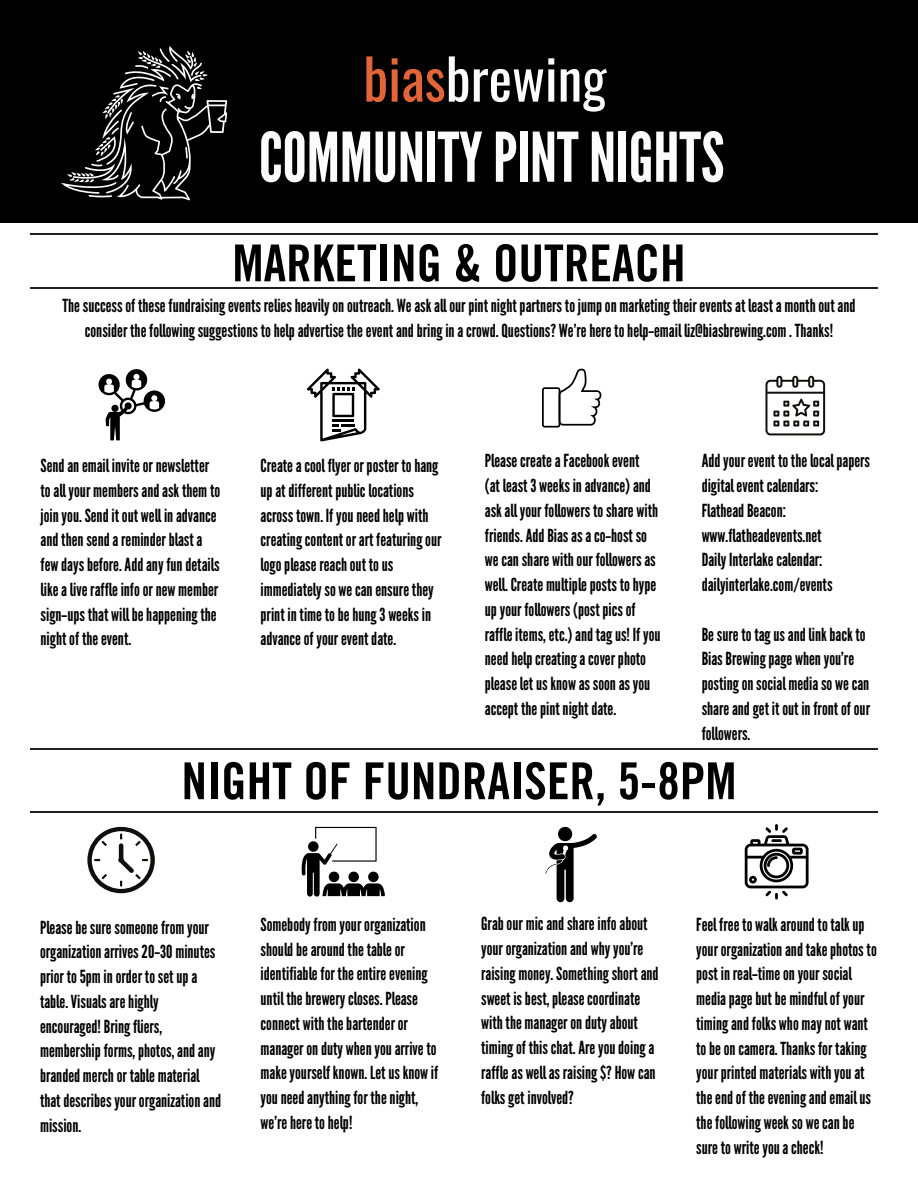
<style>
.page{position:relative;width:918px;height:1188px;background:#fff}
.page>*{position:absolute;margin:0;border:0;box-sizing:border-box;transform-origin:0 0}
.t1{font:68.25px "Warsaw Gothic";color:#fcfcfc}
.t2{font:55.8px "Oswald";color:#fcfcfc}
.t3{font:51px "Trade Gothic LT Pro Bd Cn 20";color:#000}
.t4{font:18px/24.8px "Warsaw Gothic";color:#000}
.s1{color:#e16539}
</style>
<div class="page">
<div style="left:0;top:0;width:918px;height:223px;background:#000"></div>
<svg style="left:61px;top:46px;width:166px;height:154px"></svg>
<svg style="left:98px;top:369px;width:67px;height:71px"></svg>
<svg style="left:542px;top:368px;width:59px;height:60px"></svg>
<svg style="left:307px;top:368px;width:73px;height:73px"></svg>
<svg style="left:765px;top:376px;width:60px;height:59px"></svg>
<hr style="left:30px;top:233px;width:847px;height:2px;background:#231f20">
<hr style="left:30px;top:287px;width:847px;height:2px;background:#231f20">
<hr style="left:30px;top:748px;width:847px;height:2px;background:#231f20">
<hr style="left:30px;top:811px;width:847px;height:2px;background:#231f20">
<svg style="left:87px;top:827px;width:68px;height:66px"></svg>
<svg style="left:545px;top:827px;width:52px;height:75px"></svg>
<svg style="left:302px;top:827px;width:83px;height:70px"></svg>
<svg style="left:745px;top:824px;width:64px;height:75px"></svg>
<p class="t2" style="left:363px;top:35px;width:245px"><span class="s1">bias</span>brewing</p>
<p class="t1" style="left:259px;top:118px;width:467px">COMMUNITYPINTNIGHTS</p>
<p class="t3" style="left:232px;top:245px;width:455px">MARKETING &amp; OUTREACH</p>
<p class="t4" style="left:63px;top:294px;width:794px;text-align:center">Thesuccessof thesefundraisingevents reliesheavilyonoutreach. Weaskallourpintnightpartners tojumpon marketingtheireventsat leasta monthoutand consider thefollowingsuggestions tohelpadvertisetheeventandbringinacrowd.Questions? We’reheretohelp-email liz@biasbrewing.com .Thanks!</p>
<p class="t4" style="left:41px;top:454px;width:181px">Sendanemail inviteornewsletter toallyour membersandaskthem to joinyou.Senditout well inadvance andthensendareminderblasta few daysbefore.Addanyfundetails likealiveraffleinfoornew member sign-ups that willbehappeningthe nightof theevent.</p>
<p class="t4" style="left:485px;top:449px;width:156px">PleasecreateaFacebookevent</p>
<p class="t4" style="left:702px;top:449px;width:170px">Addyourevent tothelocalpapers digitaleventcalendars:</p>
<p class="t4" style="left:702px;top:498px;width:122px">FlatheadBeacon: www.flatheadevents.net</p>
<p class="t4" style="left:702px;top:548px;width:122px">DailyInterlakecalendar:</p>
<p class="t4" style="left:702px;top:573px;width:132px">dailyinterlake.com/events</p>
<p class="t4" style="left:702px;top:622px;width:170px">Besuretotagusandlinkbackto<br>BiasBrewingpage whenyou’re postingonsocial mediaso wecan shareandget itout infrontofour followers.</p>
<p class="t3" style="left:181px;top:762px;width:557px">NIGHT OF FUNDRAISER, 5-8PM</p>
<p class="t4" style="left:261px;top:454px;width:182px">Createacool flyerorposter tohang upatdifferentpubliclocations across town. Ifyouneedhelp with creatingcontentorart featuringour logopleasereachout tous immediatelyso wecanensurethey print intimetobehung3 weeks in advanceofyoureventdate.</p>
<p class="t4" style="left:485px;top:474px;width:177px">(at least3 weeksinadvance)and askallyour followers toshare with friends.AddBiasasaco-host so wecanshare withour followersas well.Create multipleposts tohype upyour followers (postpicsof raffleitems,etc.)andtagus! Ifyou needhelpcreatingacoverphoto pleaseletusknow as soonasyou accept thepintnightdate.</p>
<p class="t4" style="left:40px;top:915px;width:183px">Pleasebesuresomeonefrom your organizationarrives20-30 minutes prior to5pm inorder tosetupa table.Visualsarehighly encouraged!Bringfliers, membershipforms,photos,andany branded merchor table material thatdescribesyourorganizationand mission.</p>
<p class="t4" style="left:261px;top:913px;width:179px">Somebodyfrom yourorganization shouldbearoundthetableor identifiablefor theentireevening until thebrewerycloses.Please connect withthebartenderor manageronduty whenyouarriveto makeyourselfknown. Letusknow if youneedanythingfor thenight, we’reheretohelp!</p>
<p class="t4" style="left:481px;top:912px;width:179px">Grabour micandshareinfoabout yourorganizationand whyyou’re raising money.Somethingshortand sweet isbest,pleasecoordinate withthe managerondutyabout timingof thischat.Areyoudoinga raffleas wellasraising$?How can folksget involved?</p>
<p class="t4" style="left:696px;top:913px;width:182px">Feel freeto walkaroundtotalkup yourorganizationandtakephotos to post inreal-timeonyour social mediapagebutbe mindfulofyour timingandfolks who maynot want tobeoncamera.Thanks for taking yourprinted materials withyouat theendof theeveningandemailus thefollowing weekso wecanbe sureto writeyouacheck!</p>
</div>
